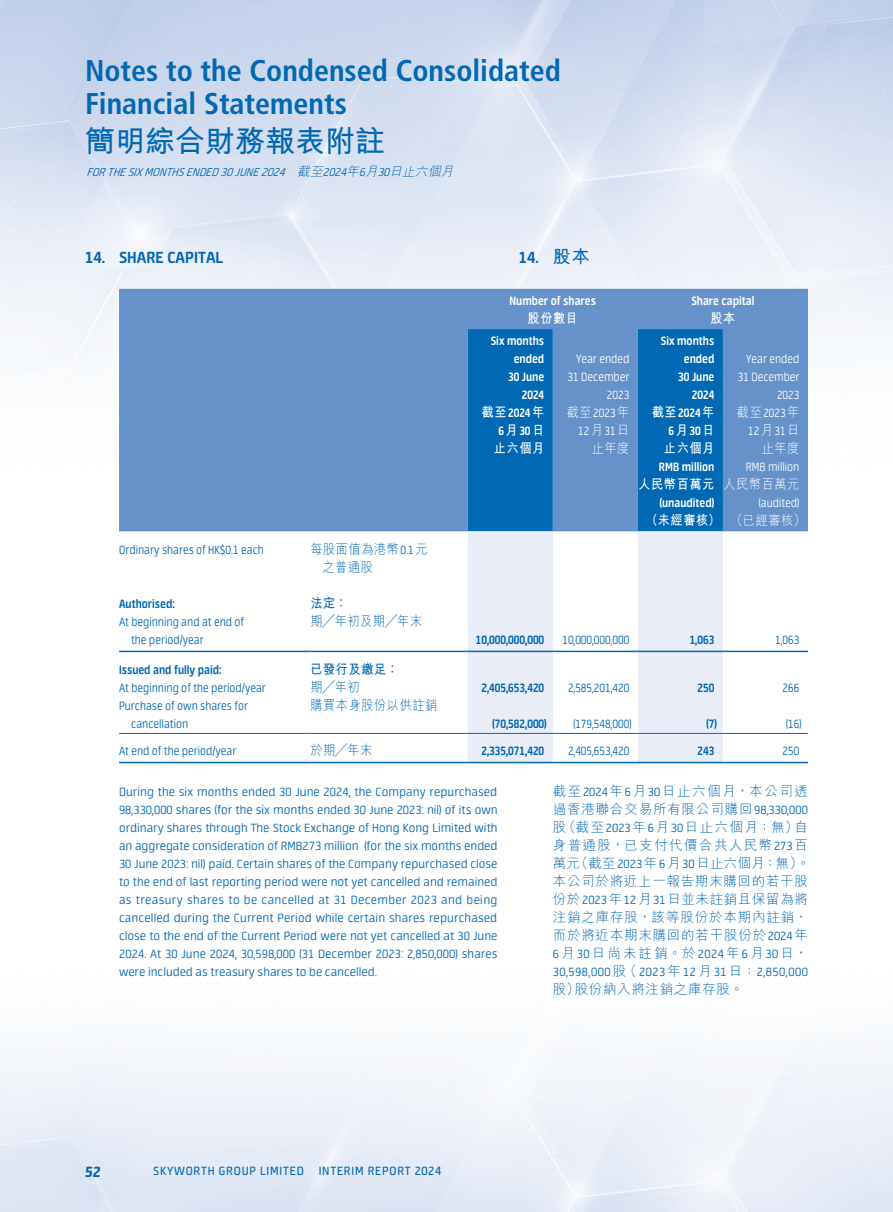
<style>
.page{position:relative;width:893px;height:1212px;background:#fff}
.page>*{position:absolute;margin:0;border:0;box-sizing:border-box;transform-origin:0 0}
.t1{font:700 condensed 30px/33px "Frutiger LT Std";color:#0168b3}
.t2{font:700 30px "M Hei HK";color:#0168b3}
._01_H1{font:700 18px "Neuron";color:#0168b3}
.t3{font:italic 800 16.5px "Neuron";color:#0168b3}
._00_txt{font:300 13.5px/18px "Neuron";color:#0168b3;text-align:justify}
._00_txt-2{font:300 13.5px/18px "M Hei HK";letter-spacing:.055em;color:#0168b3}
._50_Table_txt{font:300 13.5px "Neuron";color:#0168b3;scale:.9 1}
._50_Table_txt-2{font:700 13.5px "Neuron";color:#fff;scale:.9 1}
._50_Table_txt-3{font:700 13.5px "Neuron";color:#0168b3;scale:.9 1}
._50_Table_txt-4{font:300 13.5px "Neuron";color:#fff;scale:.9 1}
._50_Table_txt-5{font:300 13.5px "M Hei HK";letter-spacing:.05em;color:#0168b3;scale:.9 1}
.t4{font:13.5px "Neuron";letter-spacing:.06em;color:#0168b3}
._50_Table_txt-6{font:700 13.5px "M Hei HK";letter-spacing:.05em;color:#fff;scale:.9 1}
._50_Table_txt-7{font:300 13.5px "M Hei HK";letter-spacing:.05em;color:#fff;scale:.9 1}
._50_Table_txt-8{font:700 13.5px "M Hei HK";letter-spacing:.05em;color:#0168b3;scale:.9 1}
.t5{font:italic 300 12.75px "Neuron";color:#0168b3}
.s1{font-family:"M Hei HK"}
.s2{font-style:inherit}
.s3{font-family:"Neuron"}
</style>
<div class="page">
<div style="left:119px;top:289px;width:689px;height:242px;background:#6692cb"></div>
<svg style="left:468px;top:329px;width:255px;height:202px;background:#2276bb"></svg>
<svg style="left:468px;top:531px;width:255px;height:231px;fill:#e8edf7"></svg>
<hr style="left:119px;top:651px;width:191px;height:1px;background:#0168b3">
<hr style="left:310px;top:651px;width:158px;height:1px;background:#0168b3">
<hr style="left:468px;top:651px;width:85px;height:1px;background:#0168b3">
<hr style="left:553px;top:651px;width:85px;height:1px;background:#0168b3">
<hr style="left:638px;top:651px;width:85px;height:1px;background:#0168b3">
<hr style="left:723px;top:651px;width:85px;height:1px;background:#0168b3">
<hr style="left:119px;top:733px;width:191px;height:1px;background:#0168b3">
<hr style="left:310px;top:733px;width:158px;height:1px;background:#0168b3">
<hr style="left:468px;top:733px;width:85px;height:1px;background:#0168b3">
<hr style="left:553px;top:733px;width:85px;height:1px;background:#0168b3">
<hr style="left:638px;top:733px;width:85px;height:1px;background:#0168b3">
<hr style="left:723px;top:733px;width:85px;height:1px;background:#0168b3">
<hr style="left:119px;top:762px;width:191px;height:1px;background:#0168b3">
<hr style="left:310px;top:762px;width:158px;height:1px;background:#0168b3">
<hr style="left:468px;top:762px;width:85px;height:1px;background:#0168b3">
<hr style="left:553px;top:762px;width:85px;height:1px;background:#0168b3">
<hr style="left:638px;top:762px;width:85px;height:1px;background:#0168b3">
<hr style="left:723px;top:762px;width:85px;height:1px;background:#0168b3">
<h1 class="t1" style="left:85px;top:54px;width:477px">Notes to the Condensed Consolidated<br>Financial Statements</h1>
<h1 class="t2" style="left:85px;top:119px;width:301px">簡明綜合財務報表附註</h1>
<p class="t5" style="left:87px;top:165px;width:371px">FOR THE SIX MONTHS ENDED 30 JUNE 2024 <span class="s1">截至</span><span class="s2">2024</span><span class="s1">年</span><span class="s2">6</span><span class="s1">月</span><span class="s2">30</span><span class="s1">日止六個月</span></p>
<p class="_01_H1" style="left:85px;top:247px;width:140px">14. SHARE CAPITAL</p>
<p class="_50_Table_txt" style="left:119px;top:543px;width:162px">Ordinary shares of HK$0.1 each</p>
<p class="_50_Table_txt-5" style="left:310px;top:542px;width:132px">每股面值為港幣<span class="s3">0.1</span>元</p>
<p class="_50_Table_txt-5" style="left:323px;top:560px;width:58px">之普通股</p>
<p class="_50_Table_txt-3" style="left:119px;top:596px;width:63px">Authorised:</p>
<p class="_50_Table_txt-8" style="left:310px;top:593px;width:43px">法定：</p>
<p class="_50_Table_txt" style="left:119px;top:615px;width:141px">At beginning and at end of</p>
<p class="_50_Table_txt" style="left:131px;top:633px;width:82px">the period/year</p>
<p class="_50_Table_txt-5" style="left:310px;top:614px;width:126px">期╱年初及期╱年末</p>
<p class="_01_H1" style="left:519px;top:247px;width:72px">14. <span class="s1">股本</span></p>
<p class="_50_Table_txt-2" style="left:510px;top:293px;width:98px">Number of shares</p>
<p class="_50_Table_txt-2" style="left:691px;top:293px;width:72px">Share capital</p>
<p class="_50_Table_txt-6" style="left:528px;top:308px;width:58px">股份數目</p>
<p class="_50_Table_txt-6" style="left:710px;top:308px;width:29px">股本</p>
<p class="_50_Table_txt-2" style="left:491px;top:333px;width:61px">Six months</p>
<p class="_50_Table_txt-2" style="left:661px;top:333px;width:61px">Six months</p>
<p class="_50_Table_txt-2" style="left:514px;top:351px;width:35px">ended</p>
<p class="_50_Table_txt-4" style="left:576px;top:352px;width:61px">Year ended</p>
<p class="_50_Table_txt-2" style="left:684px;top:351px;width:35px">ended</p>
<p class="_50_Table_txt-4" style="left:746px;top:352px;width:61px">Year ended</p>
<p class="_50_Table_txt-2" style="left:508px;top:369px;width:42px">30 June</p>
<p class="_50_Table_txt-4" style="left:568px;top:370px;width:70px">31 December</p>
<p class="_50_Table_txt-2" style="left:678px;top:369px;width:42px">30 June</p>
<p class="_50_Table_txt-4" style="left:738px;top:370px;width:70px">31 December</p>
<p class="_50_Table_txt-2" style="left:522px;top:387px;width:27px">2024</p>
<p class="_50_Table_txt-4" style="left:607px;top:388px;width:26px">2023</p>
<p class="_50_Table_txt-2" style="left:692px;top:387px;width:27px">2024</p>
<p class="_50_Table_txt-4" style="left:777px;top:388px;width:26px">2023</p>
<p class="_50_Table_txt-2" style="left:482px;top:405px;width:71px"><span class="s1">截至</span>2024<span class="s1">年</span></p>
<p class="_50_Table_txt-4" style="left:567px;top:406px;width:71px"><span class="s1">截至</span>2023<span class="s1">年</span></p>
<p class="_50_Table_txt-2" style="left:652px;top:405px;width:71px"><span class="s1">截至</span>2024<span class="s1">年</span></p>
<p class="_50_Table_txt-4" style="left:737px;top:406px;width:71px"><span class="s1">截至</span>2023<span class="s1">年</span></p>
<p class="_50_Table_txt-2" style="left:498px;top:423px;width:52px">6<span class="s1">月</span>30<span class="s1">日</span></p>
<p class="_50_Table_txt-4" style="left:578px;top:424px;width:58px">12<span class="s1">月</span>31<span class="s1">日</span></p>
<p class="_50_Table_txt-2" style="left:669px;top:423px;width:52px">6<span class="s1">月</span>30<span class="s1">日</span></p>
<p class="_50_Table_txt-4" style="left:748px;top:424px;width:58px">12<span class="s1">月</span>31<span class="s1">日</span></p>
<p class="_50_Table_txt-6" style="left:494px;top:439px;width:58px">止六個月</p>
<p class="_50_Table_txt-7" style="left:592px;top:441px;width:43px">止年度</p>
<p class="_50_Table_txt-6" style="left:664px;top:439px;width:58px">止六個月</p>
<p class="_50_Table_txt-7" style="left:762px;top:441px;width:43px">止年度</p>
<p class="_50_Table_txt-2" style="left:659px;top:459px;width:63px">RMB million</p>
<p class="_50_Table_txt-4" style="left:746px;top:460px;width:61px">RMB million</p>
<p class="_50_Table_txt-6" style="left:638px;top:475px;width:86px">人民幣百萬元</p>
<p class="_50_Table_txt-7" style="left:723px;top:477px;width:86px">人民幣百萬元</p>
<p class="_50_Table_txt-2" style="left:659px;top:495px;width:62px">(unaudited)</p>
<p class="_50_Table_txt-4" style="left:758px;top:496px;width:47px">(audited)</p>
<p class="_50_Table_txt-6" style="left:646px;top:511px;width:85px">（未經審核）</p>
<p class="_50_Table_txt-7" style="left:731px;top:513px;width:85px">（已經審核）</p>
<p class="_50_Table_txt-3" style="left:476px;top:632px;width:78px">10,000,000,000</p>
<p class="_50_Table_txt" style="left:562px;top:633px;width:76px">10,000,000,000</p>
<p class="_50_Table_txt-3" style="left:690px;top:632px;width:29px">1,063</p>
<p class="_50_Table_txt" style="left:775px;top:633px;width:28px">1,063</p>
<p class="_50_Table_txt-3" style="left:119px;top:662px;width:115px">Issued and fully paid:</p>
<p class="_50_Table_txt-8" style="left:310px;top:659px;width:99px">已發行及繳足：</p>
<p class="_50_Table_txt" style="left:119px;top:680px;width:165px">At beginning of the period/year</p>
<p class="_50_Table_txt-5" style="left:310px;top:680px;width:56px">期╱年初</p>
<p class="_50_Table_txt-3" style="left:481px;top:680px;width:71px">2,405,653,420</p>
<p class="_50_Table_txt" style="left:568px;top:680px;width:70px">2,585,201,420</p>
<p class="_50_Table_txt-3" style="left:697px;top:680px;width:20px">250</p>
<p class="_50_Table_txt" style="left:783px;top:680px;width:20px">266</p>
<p class="_50_Table_txt" style="left:119px;top:698px;width:145px">Purchase of own shares for</p>
<p class="_50_Table_txt" style="left:131px;top:716px;width:65px">cancellation</p>
<p class="_50_Table_txt-5" style="left:310px;top:698px;width:143px">購買本身股份以供註銷</p>
<p class="_50_Table_txt-3" style="left:492px;top:716px;width:62px">(70,582,000)</p>
<p class="_50_Table_txt" style="left:573px;top:716px;width:67px">(179,548,000)</p>
<p class="_50_Table_txt-3" style="left:706px;top:716px;width:14px">(7)</p>
<p class="_50_Table_txt" style="left:786px;top:716px;width:19px">(16)</p>
<p class="_50_Table_txt" style="left:119px;top:744px;width:132px">At end of the period/year</p>
<p class="_50_Table_txt-5" style="left:310px;top:743px;width:70px">於期╱年末</p>
<p class="_50_Table_txt-3" style="left:481px;top:743px;width:71px">2,335,071,420</p>
<p class="_50_Table_txt" style="left:568px;top:744px;width:70px">2,405,653,420</p>
<p class="_50_Table_txt-3" style="left:697px;top:743px;width:20px">243</p>
<p class="_50_Table_txt" style="left:783px;top:744px;width:20px">250</p>
<p class="_00_txt" style="left:119px;top:783px;width:380px">During the six months ended 30 June 2024, the Company repurchased 98,330,000 shares (for the six months ended 30 June 2023: nil) of its own ordinary shares through The Stock Exchange of Hong Kong Limited with an aggregate consideration of RMB273 million (for the six months ended 30 June 2023: nil) paid. Certain shares of the Company repurchased close to the end of last reporting period were not yet cancelled and remained as treasury shares to be cancelled at 31 December 2023 and being cancelled during the Current Period while certain shares repurchased close to the end of the Current Period were not yet cancelled at 30 June 2024. At 30 June 2024, 30,598,000 (31 December 2023: 2,850,000) shares were included as treasury shares to be cancelled.</p>
<p class="_00_txt-2" style="left:553px;top:782px;width:259px">截至<span class="s3">2024</span>年<span class="s3">6</span>月<span class="s3">30</span>日止六個月，本公司透過香港聯合交易所有限公司購回<span class="s3">98,330,000</span>股（截至<span class="s3">2023</span>年<span class="s3">6</span>月<span class="s3">30</span>日止六個月：無）自身普通股，已支付代價合共人民幣<span class="s3">273</span>百萬元（截至<span class="s3">2023</span>年<span class="s3">6</span>月<span class="s3">30</span>日止六個月：無）。本公司於將近上一報告期末購回的若干股份於<span class="s3">2023</span>年<span class="s3">12</span>月<span class="s3">31</span>日並未註銷且保留為將注銷之庫存股，該等股份於本期內註銷，而於將近本期末購回的若干股份於<span class="s3">2024</span>年<br><span class="s3">6</span>月<span class="s3">30</span>日尚未註銷。於<span class="s3">2024</span>年<span class="s3">6</span>月<span class="s3">30</span>日，<br><span class="s3">30,598,000</span>股（<span class="s3">2023</span>年<span class="s3">12</span>月<span class="s3">31</span>日：<span class="s3">2,850,000</span>股）股份納入將注銷之庫存股。</p>
<p class="t3" style="left:85px;top:1162px;width:17px">52</p>
<p class="t4" style="left:153px;top:1163px;width:290px">SKYWORTH GROUP LIMITED INTERIM REPORT 2024</p>
</div>
